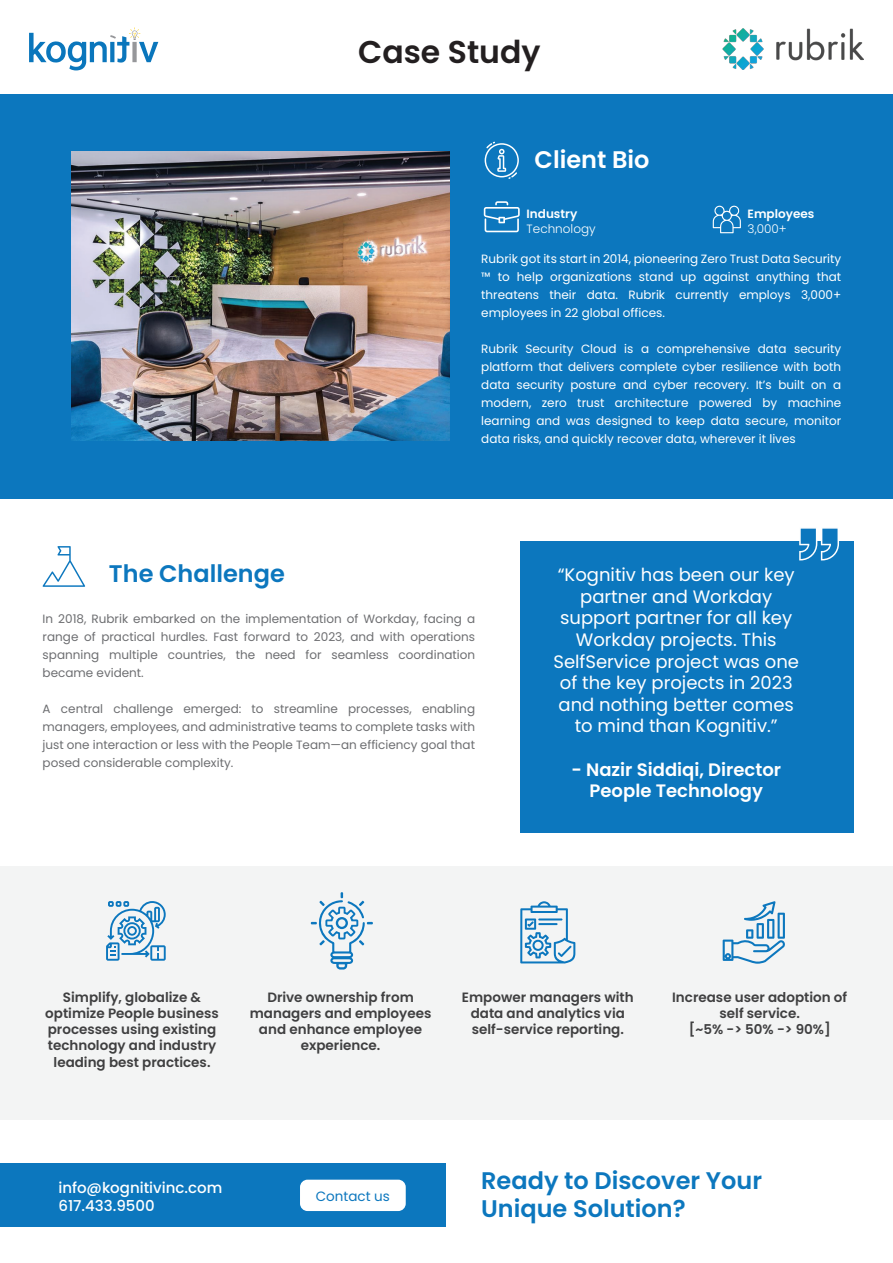
<style>
.page{position:relative;width:893px;height:1263px;background:#fff}
.page>*{position:absolute;margin:0;border:0;box-sizing:border-box;transform-origin:0 0}
.t1{font:600 31.5px "Poppins";color:#231f20}
.t2{font:600 24px/28.5px "Poppins";color:#0c77be}
.t3{font:600 24px "Poppins";color:#fff}
.t4{font:18px/21.6px "Poppins";color:#fff;text-align:center}
.t5{font:600 18px/21.6px "Poppins";color:#fff;text-align:center}
.t6{font:500 15px/18px "Poppins";color:#fff}
.t7{font:600 13.5px/16.2px "Poppins";color:#3f3f40;text-align:center}
.t8{font:13.5px "Poppins";color:#0c77be}
.t9{font:12px/18px "Poppins";color:#fff;text-align:justify}
.t10{font:12px/18px "Poppins";color:#6d6e71;text-align:justify}
.t11{font:600 12px "Poppins";color:#fff}
.t12{font:300 12px "Poppins";color:#fff}
</style>
<div class="page">
<div style="left:0;top:94px;width:893px;height:404px;background:#0c77be"></div>
<div style="left:0;top:1163px;width:445px;height:64px;background:#0c77be"></div>
<div style="left:300px;top:1180px;width:106px;height:31px;background:#fff;border-radius:8px"></div>
<svg style="left:484px;top:201px;width:36px;height:31px"></svg>
<svg style="left:713px;top:205px;width:28px;height:28px"></svg>
<svg style="left:43px;top:546px;width:42px;height:41px"></svg>
<svg style="left:485px;top:142px;width:34px;height:37px"></svg>
<div style="left:520px;top:542px;width:333px;height:291px;background:#0c77be"></div>
<svg style="left:799px;top:528px;width:40px;height:32px"></svg>
<img style="left:722px;top:29px;width:142px;height:40px">
<svg style="left:29px;top:27px;width:129px;height:43px"></svg>
<img style="left:71px;top:152px;width:378px;height:288px">
<div style="left:0;top:866px;width:893px;height:253px;background:#f3f4f4"></div>
<svg style="left:106px;top:901px;width:60px;height:60px"></svg>
<svg style="left:520px;top:901px;width:55px;height:62px"></svg>
<svg style="left:723px;top:901px;width:62px;height:63px"></svg>
<svg style="left:311px;top:892px;width:62px;height:77px"></svg>
<h1 class="t1" style="left:358px;top:33px;width:184px">Case Study</h1>
<h2 class="t3" style="left:535px;top:146px;width:116px">Client Bio</h2>
<p class="t11" style="left:748px;top:207px;width:68px">Employees</p>
<p class="t12" style="left:748px;top:222px;width:41px">3,000+</p>
<p class="t9" style="left:481px;top:249px;width:362px">Rubrik got its start in 2014, pioneering Zero Trust Data Security ™ to help organizations stand up against anything that threatens their data. Rubrik currently employs 3,000+ employees in 22 global offices.</p>
<p class="t9" style="left:481px;top:339px;width:362px">Rubrik Security Cloud is a comprehensive data security platform that delivers complete cyber resilience with both data security posture and cyber recovery. It’s built on a modern, zero trust architecture powered by machine learning and was designed to keep data secure, monitor data risks, and quickly recover data, wherever it lives</p>
<p class="t11" style="left:527px;top:207px;width:52px">Industry</p>
<p class="t12" style="left:527px;top:222px;width:71px">Technology</p>
<h2 class="t2" style="left:109px;top:560px;width:177px">The Challenge</h2>
<h3 class="t4" style="left:553px;top:564px;width:247px">“Kognitiv has been our key partner and Workday support partner for all key<br>Workday projects. This<br>SelfService project was one of the key projects in 2023 and nothing better comes to mind than Kognitiv.”</h3>
<h3 class="t5" style="left:571px;top:759px;width:211px">- Nazir Siddiqi, Director<br>People Technology</h3>
<p class="t10" style="left:43px;top:610px;width:434px">In 2018, Rubrik embarked on the implementation of Workday, facing a range of practical hurdles. Fast forward to 2023, and with operations spanning multiple countries, the need for seamless coordination became evident.</p>
<p class="t10" style="left:43px;top:700px;width:434px">A central challenge emerged: to streamline processes, enabling managers, employees, and administrative teams to complete tasks with just one interaction or less with the People Team—an efficiency goal that posed considerable complexity.</p>
<p class="t7" style="left:45px;top:989px;width:175px">Simplify, globalize &amp; optimize People business processes using existing technology and industry leading best practices.</p>
<p class="t7" style="left:250px;top:989px;width:183px">Drive ownership from managers and employees and enhance employee experience.</p>
<p class="t7" style="left:462px;top:989px;width:173px">Empower managers with data and analytics via self-service reporting.</p>
<p class="t7" style="left:672px;top:989px;width:177px">Increase user adoption of self service.<br>[~5% -&gt; 50% -&gt; 90%]</p>
<p class="t6" style="left:58px;top:1179px;width:166px">info@kognitivinc.com<br>617.433.9500</p>
<p class="t8" style="left:316px;top:1188px;width:76px">Contact us</p>
<h2 class="t2" style="left:481px;top:1166px;width:282px">Ready to Discover Your<br>Unique Solution?</h2>
</div>
